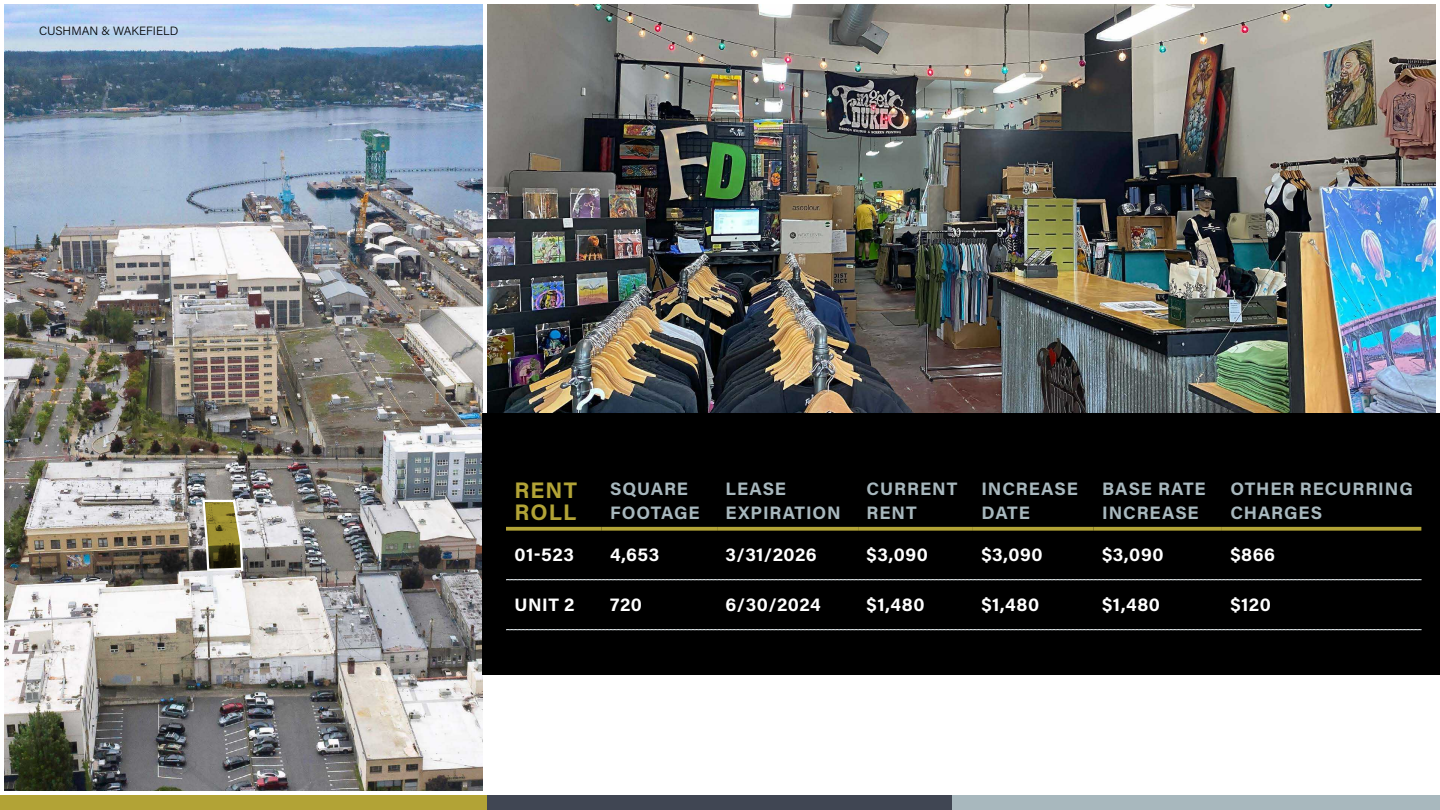
<style>
.page{position:relative;width:1440px;height:810px;background:#fff}
.page>*{position:absolute;margin:0;border:0;box-sizing:border-box;transform-origin:0 0}
.t1{font:700 22.5px/22.5px "Acumin Pro";letter-spacing:.05em;color:#b2a336}
.t2{font:700 18px/24px "Acumin Pro";letter-spacing:.05em;color:#a8b8be}
.t3{font:700 18px "Acumin Pro";letter-spacing:.025em;color:#fff}
.t4{font:300 12px "Acumin Pro";color:#000}
</style>
<div class="page">
<img style="left:4px;top:4px;width:479px;height:786px">
<svg style="left:201px;top:499px;width:44px;height:82px;background:#98916c"></svg>
<img style="left:487px;top:4px;width:949px;height:410px">
<div style="left:483px;top:414px;width:957px;height:261px;background:#000"></div>
<svg style="left:506px;top:527px;width:96px;height:4px"></svg>
<svg style="left:602px;top:527px;width:115px;height:4px"></svg>
<svg style="left:717px;top:527px;width:141px;height:4px"></svg>
<svg style="left:858px;top:527px;width:115px;height:4px"></svg>
<svg style="left:973px;top:527px;width:121px;height:4px"></svg>
<svg style="left:1094px;top:527px;width:128px;height:4px"></svg>
<svg style="left:1222px;top:527px;width:199px;height:4px"></svg>
<svg style="left:506px;top:579px;width:915px;height:1px"></svg>
<svg style="left:506px;top:629px;width:915px;height:1px"></svg>
<div style="left:0;top:795px;width:487px;height:15px;background:#b2a336"></div>
<div style="left:487px;top:795px;width:466px;height:15px;background:#404653"></div>
<div style="left:953px;top:795px;width:487px;height:15px;background:#a8b8be"></div>
<p class="t4" style="left:39px;top:23px;width:141px">CUSHMAN &amp; WAKEFIELD</p>
<p class="t1" style="left:515px;top:478px;width:64px">RENT<br>ROLL</p>
<p class="t2" style="left:610px;top:476px;width:91px">SQUARE<br>FOOTAGE</p>
<p class="t2" style="left:726px;top:476px;width:117px">LEASE<br>EXPIRATION</p>
<p class="t2" style="left:867px;top:476px;width:92px">CURRENT<br>RENT</p>
<p class="t2" style="left:981px;top:476px;width:98px">INCREASE<br>DATE</p>
<p class="t2" style="left:1102px;top:476px;width:105px">BASE RATE<br>INCREASE</p>
<p class="t2" style="left:1230px;top:476px;width:184px">OTHER RECURRING<br>CHARGES</p>
<p class="t3" style="left:515px;top:542px;width:61px">01-523</p>
<p class="t3" style="left:610px;top:542px;width:51px">4,653</p>
<p class="t3" style="left:726px;top:542px;width:93px">3/31/2026</p>
<p class="t3" style="left:867px;top:542px;width:63px">$3,090</p>
<p class="t3" style="left:981px;top:542px;width:63px">$3,090</p>
<p class="t3" style="left:1102px;top:542px;width:63px">$3,090</p>
<p class="t3" style="left:1230px;top:542px;width:46px">$866</p>
<p class="t3" style="left:514px;top:592px;width:62px">UNIT 2</p>
<p class="t3" style="left:610px;top:592px;width:33px">720</p>
<p class="t3" style="left:726px;top:592px;width:97px">6/30/2024</p>
<p class="t3" style="left:867px;top:592px;width:59px">$1,480</p>
<p class="t3" style="left:981px;top:592px;width:59px">$1,480</p>
<p class="t3" style="left:1102px;top:592px;width:59px">$1,480</p>
<p class="t3" style="left:1230px;top:592px;width:42px">$120</p>
</div>
